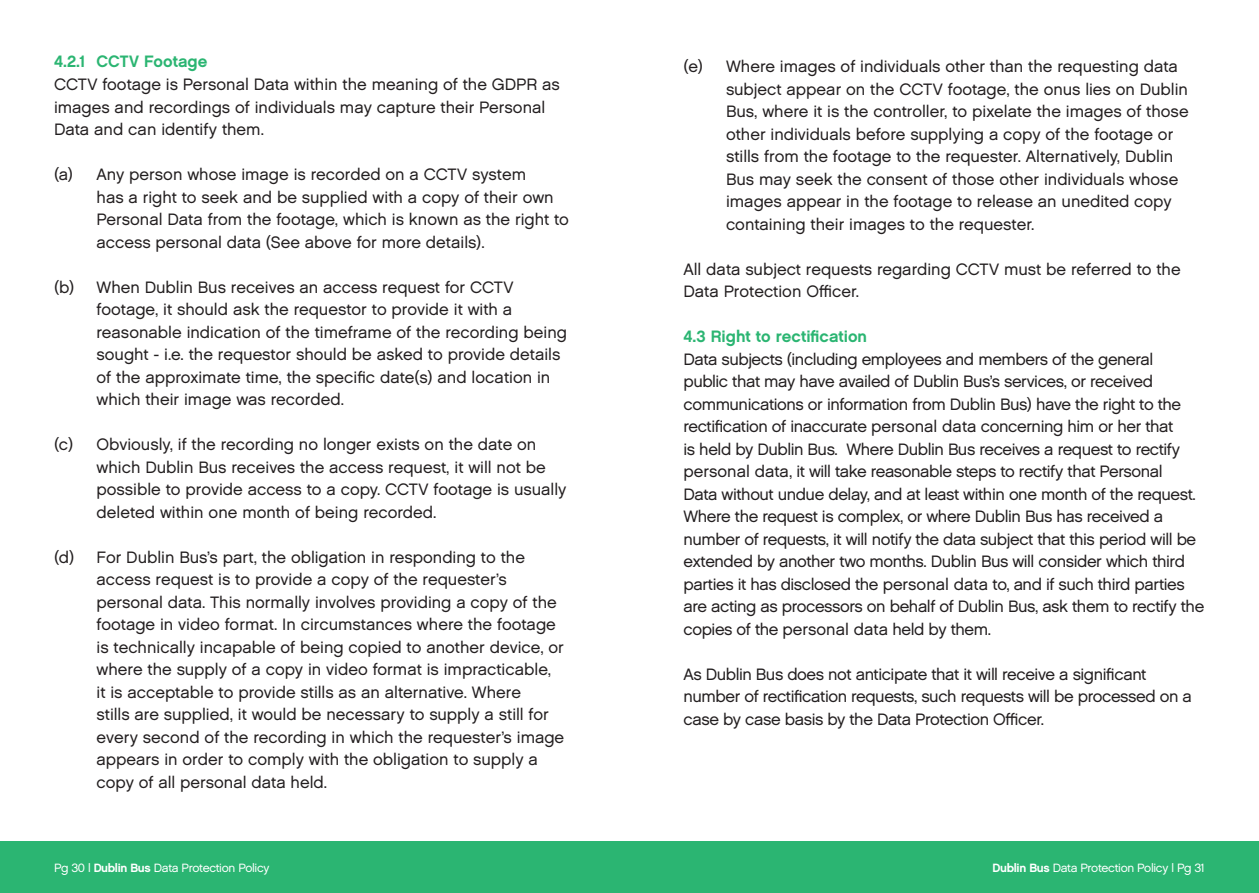
<style>
.page{position:relative;width:1259px;height:893px;background:#fff}
.page>*{position:absolute;margin:0;border:0;box-sizing:border-box;transform-origin:0 0}
.t1{font:16.5px/22.5px "Chalet London Nineteen Sixty";color:#231f20}
.t2{font:16.5px/22.5px "Chalet London Nineteen Sixty";letter-spacing:-.025em;color:#231f20}
.t3{font:16.5px "Chalet New York Nineteen Sixty";color:#2bb572}
.t4{font:12px "Chalet London Nineteen Sixty";letter-spacing:-.025em;color:#fff}
.s1{font-family:"Chalet New York Nineteen Sixty"}
</style>
<div class="page">
<div style="left:0;top:841px;width:1259px;height:52px;background:#2bb572"></div>
<h4 class="t3" style="left:54px;top:51px;width:155px">4.2.1 CCTV Footage</h4>
<p class="t1" style="left:54px;top:73px;width:507px">CCTV footage is Personal Data within the meaning of the GDPR as images and recordings of individuals may capture their Personal<br>Data and can identify them.</p>
<p class="t1" style="left:97px;top:163px;width:474px;text-indent:-43px">(a) Any person whose image is recorded on a CCTV system<br>has a right to seek and be supplied with a copy of their own Personal Data from the footage, which is known as the right to access personal data (See above for more details).</p>
<p class="t1" style="left:97px;top:275px;width:472px;text-indent:-43px">(b) When Dublin Bus receives an access request for CCTV footage, it should ask the requestor to provide it with a reasonable indication of the timeframe of the recording being sought - i.e. the requestor should be asked to provide details of the approximate time, the specifc date(s) and location in which their image was recorded.</p>
<p class="t1" style="left:97px;top:433px;width:471px;text-indent:-43px">(c) Obviously, if the recording no longer exists on the date on which Dublin Bus receives the access request, it will not be possible to provide access to a copy. CCTV footage is usually deleted within one month of being recorded.</p>
<p class="t1" style="left:97px;top:545px;width:469px;text-indent:-43px">(d) For Dublin Bus’s part, the obligation in responding to the access request is to provide a copy of the requester’s personal data. This normally involves providing a copy of the footage in video format. In circumstances where the footage is technically incapable of being copied to another device, or where the supply of a copy in video format is impracticable, it is acceptable to provide stills as an alternative. Where<br>stills are supplied, it would be necessary to supply a still for every second of the recording in which the requester’s image appears in order to comply with the obligation to supply a copy of all personal data held.</p>
<p class="t4" style="left:54px;top:860px;width:217px">Pg 30 | <span class="s1">Dublin Bus</span> Data Protection Policy</p>
<p class="t1" style="left:726px;top:55px;width:464px;text-indent:-43px">(e) Where images of individuals other than the requesting data subject appear on the CCTV footage, the onus lies on Dublin Bus, where it is the controller, to pixelate the images of those other individuals before supplying a copy of the footage or stills from the footage to the requester. Alternatively, Dublin Bus may seek the consent of those other individuals whose images appear in the footage to release an unedited copy containing their images to the requester.</p>
<p class="t1" style="left:683px;top:257px;width:499px">All data subject requests regarding CCTV must be referred to the<br>Data Protection Ofcer.</p>
<h3 class="t3" style="left:683px;top:326px;width:185px">4.3 Right to rectifcation</h3>
<p class="t2" style="left:683px;top:347px;width:522px">Data subjects (including employees and members of the general<br>public that may have availed of Dublin Bus’s services, or received communications or information from Dublin Bus) have the right to the rectifcation of inaccurate personal data concerning him or her that<br>is held by Dublin Bus. Where Dublin Bus receives a request to rectify personal data, it will take reasonable steps to rectify that Personal<br>Data without undue delay, and at least within one month of the request.<br>Where the request is complex, or where Dublin Bus has received a number of requests, it will notify the data subject that this period will be extended by another two months. Dublin Bus will consider which third parties it has disclosed the personal data to, and if such third parties are acting as processors on behalf of Dublin Bus, ask them to rectify the copies of the personal data held by them.</p>
<p class="t2" style="left:683px;top:663px;width:510px">As Dublin Bus does not anticipate that it will receive a signifcant number of rectifcation requests, such requests will be processed on a case by case basis by the Data Protection Ofcer.</p>
<p class="t4" style="left:992px;top:860px;width:214px"><span class="s1">Dublin Bus</span> Data Protection Policy | Pg 31</p>
</div>
